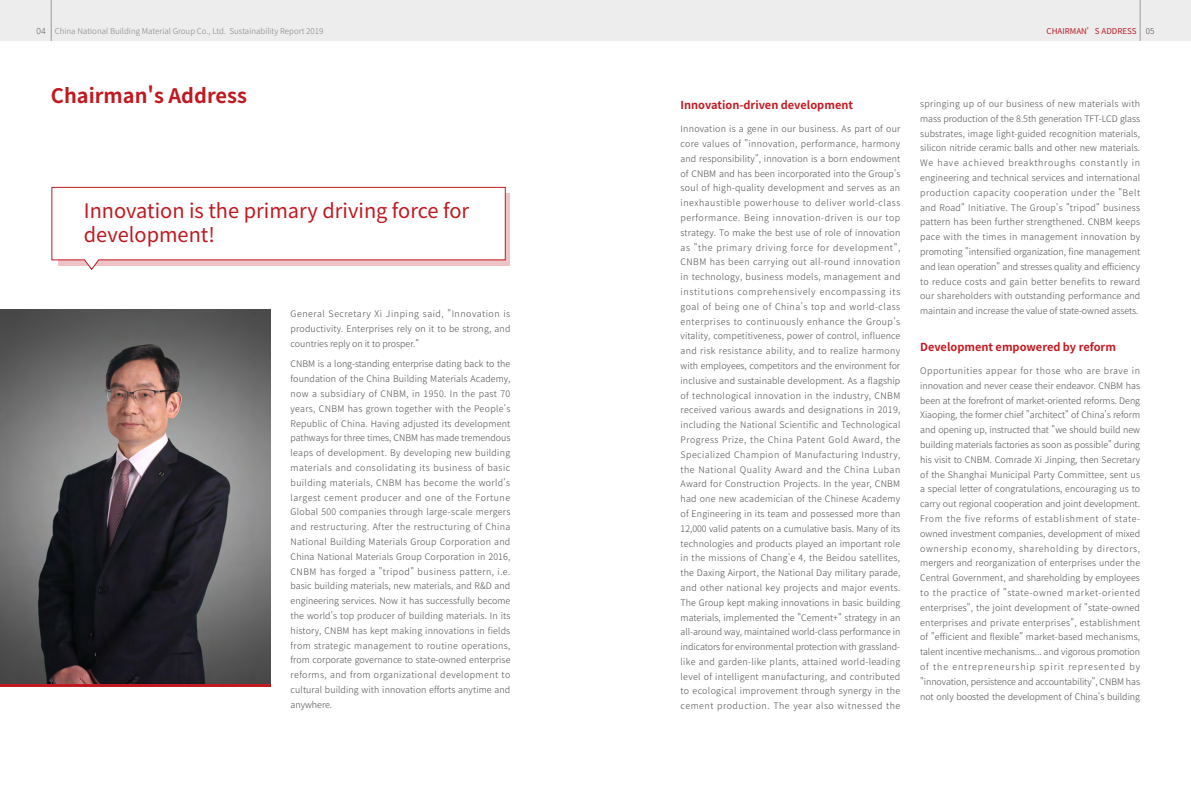
<style>
.page{position:relative;width:1191px;height:808px;background:#fff}
.page>*{position:absolute;margin:0;border:0;box-sizing:border-box;transform-origin:0 0}
.t1{font:20px/24px "Source Han Sans CN";color:#c11920}
.t2{font:700 20px "Source Han Sans CN";color:#c11920}
.t3{font:700 11px "Source Han Sans CN";color:#c11920}
.t4{font:300 9px/14.8px "Source Han Sans CN";color:#4c4948;text-align:justify}
.t5{font:300 8px "Source Han Sans CN";color:#898989}
.t6{font:8px "Source Han Sans CN";color:#c11920}
.s1{font-family:"Microsoft Ya Hei UI Light";font-weight:400;color:#4c4948}
.s2{font-weight:300;color:#4c4948}
</style>
<div class="page">
<div style="left:0;top:0;width:1191px;height:41px;background:#ededed"></div>
<img style="left:0;top:309px;width:271px;height:375px">
<svg style="left:51px;top:186px;width:455px;height:84px"></svg>
<hr style="left:0;top:684px;width:271px;height:2px;background:#c11920">
<p class="t5" style="left:37px;top:27px;width:288px"><span class="s1">04</span> China National Building Material Group Co., Ltd. Sustainability Report 2019</p>
<p class="t6" style="left:1046px;top:27px;width:109px">CHAIRMAN’S ADDRESS <span class="s2">05</span></p>
<h1 class="t2" style="left:51px;top:84px;width:197px">Chairman's Address</h1>
<h1 class="t1" style="left:84px;top:199px;width:387px">Innovation is the primary driving force for development!</h1>
<p class="t4" style="left:290px;top:307px;width:221px">General Secretary Xi Jinping said, "Innovation is productivity. Enterprises rely on it to be strong, and countries reply on it to prosper."</p>
<p class="t4" style="left:290px;top:357px;width:221px">CNBM is a long-standing enterprise dating back to the foundation of the China Building Materials Academy, now a subsidiary of CNBM, in 1950. In the past 70 years, CNBM has grown together with the People's Republic of China. Having adjusted its development pathways for three times, CNBM has made tremendous leaps of development. By developing new building materials and consolidating its business of basic building materials, CNBM has become the world's largest cement producer and one of the Fortune Global 500 companies through large-scale mergers and restructuring. After the restructuring of China National Building Materials Group Corporation and China National Materials Group Corporation in 2016, CNBM has forged a "tripod" business pattern, i.e. basic building materials, new materials, and R&amp;D and engineering services. Now it has successfully become the world's top producer of building materials. In its history, CNBM has kept making innovations in fields from strategic management to routine operations, from corporate governance to state-owned enterprise reforms, and from organizational development to cultural building with innovation efforts anytime and anywhere.</p>
<p class="t3" style="left:680px;top:99px;width:174px">Innovation-driven development</p>
<p class="t4" style="left:680px;top:122px;width:221px">Innovation is a gene in our business. As part of our core values of "innovation, performance, harmony and responsibility", innovation is a born endowment of CNBM and has been incorporated into the Group's soul of high-quality development and serves as an inexhaustible powerhouse to deliver world-class performance. Being innovation-driven is our top strategy. To make the best use of role of innovation as "the primary driving force for development", CNBM has been carrying out all-round innovation in technology, business models, management and institutions comprehensively encompassing its goal of being one of China's top and world-class enterprises to continuously enhance the Group's vitality, competitiveness, power of control, influence and risk resistance ability, and to realize harmony with employees, competitors and the environment for inclusive and sustainable development. As a flagship of technological innovation in the industry, CNBM received various awards and designations in 2019, including the National Scientific and Technological Progress Prize, the China Patent Gold Award, the Specialized Champion of Manufacturing Industry, the National Quality Award and the China Luban Award for Construction Projects. In the year, CNBM had one new academician of the Chinese Academy of Engineering in its team and possessed more than 12,000 valid patents on a cumulative basis. Many of its technologies and products played an important role in the missions of Chang'e 4, the Beidou satellites, the Daxing Airport, the National Day military parade, and other national key projects and major events.<br>The Group kept making innovations in basic building materials, implemented the "Cement+" strategy in an all-around way, maintained world-class performance in indicators for environmental protection with grassland&shy;like and garden-like plants, attained world-leading level of intelligent manufacturing, and contributed to ecological improvement through synergy in the cement production. The year also witnessed the</p>
<p class="t4" style="left:920px;top:96px;width:221px">springing up of our business of new materials with mass production of the 8.5th generation TFT-LCD glass substrates, image light-guided recognition materials, silicon nitride ceramic balls and other new materials.<br>We have achieved breakthroughs constantly in engineering and technical services and international production capacity cooperation under the "Belt and Road" Initiative. The Group's "tripod" business pattern has been further strengthened. CNBM keeps pace with the times in management innovation by promoting "intensified organization, fine management and lean operation" and stresses quality and efficiency to reduce costs and gain better benefits to reward our shareholders with outstanding performance and maintain and increase the value of state-owned assets.</p>
<p class="t3" style="left:920px;top:341px;width:197px">Development empowered by reform</p>
<p class="t4" style="left:920px;top:363px;width:221px">Opportunities appear for those who are brave in innovation and never cease their endeavor. CNBM has been at the forefront of market-oriented reforms. Deng Xiaoping, the former chief "architect" of China's reform and opening up, instructed that "we should build new building materials factories as soon as possible" during his visit to CNBM. Comrade Xi Jinping, then Secretary of the Shanghai Municipal Party Committee, sent us a special letter of congratulations, encouraging us to carry out regional cooperation and joint development.<br>From the five reforms of establishment of state&shy;owned investment companies, development of mixed ownership economy, shareholding by directors, mergers and reorganization of enterprises under the Central Government, and shareholding by employees to the practice of "state-owned market-oriented enterprises", the joint development of "state-owned enterprises and private enterprises", establishment of "efficient and flexible" market-based mechanisms, talent incentive mechanisms... and vigorous promotion of the entrepreneurship spirit represented by "innovation, persistence and accountability", CNBM has not only boosted the development of China's building</p>
</div>
